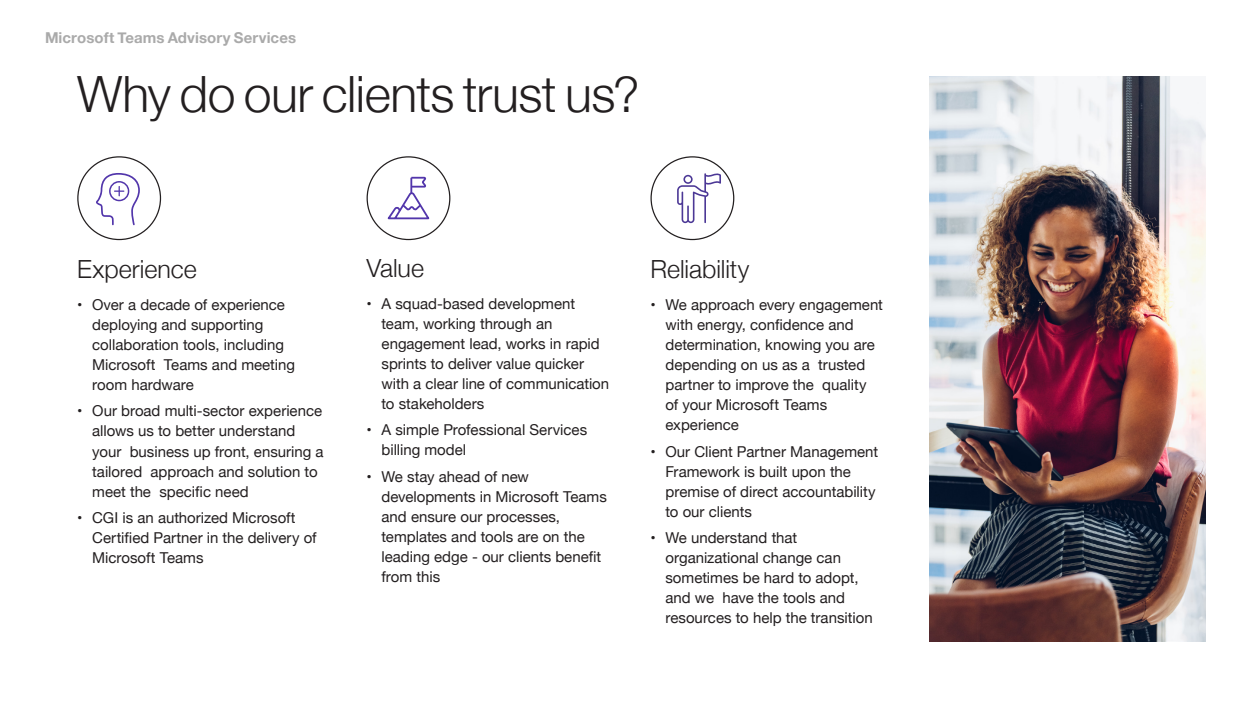
<style>
.page{position:relative;width:1260px;height:709px;background:#fff}
.page>*{position:absolute;margin:0;border:0;box-sizing:border-box;transform-origin:0 0}
.t1{font:300 50px "Helvetica Neue";letter-spacing:-.01em;color:#231f20}
.t2{font:300 25px "Helvetica Neue";color:#231f20}
.t3{font:15px/20px "Helvetica Neue";color:#231f20}
.t4{font:700 15px "Helvetica Neue";letter-spacing:.005em;color:#aaa}
</style>
<div class="page">
<svg style="left:96px;top:173px;width:44px;height:52px"></svg>
<svg style="left:388px;top:177px;width:41px;height:42px"></svg>
<img style="left:930px;top:76px;width:276px;height:565px">
<svg style="left:677px;top:173px;width:44px;height:50px"></svg>
<p class="t4" style="left:45px;top:26px;width:253px">Microsoft Teams Advisory Services</p>
<h1 class="t1" style="left:77px;top:54px;width:564px">Why do our clients trust us?</h1>
<h2 class="t2" style="left:77px;top:249px;width:121px">Experience</h2>
<p class="t3" style="left:92px;top:296px;width:204px;text-indent:-15px">• Over a decade of experience deploying and supporting collaboration tools, including<br>Microsoft Teams and meeting room hardware</p>
<p class="t3" style="left:92px;top:402px;width:233px;text-indent:-15px">• Our broad multi-sector experience allows us to better understand your business up front, ensuring a tailored approach and solution to meet the specific need</p>
<p class="t3" style="left:92px;top:508px;width:226px;text-indent:-15px">• CGI is an authorized Microsoft<br>Certified Partner in the delivery of<br>Microsoft Teams</p>
<h2 class="t2" style="left:367px;top:247px;width:59px">Value</h2>
<p class="t3" style="left:382px;top:295px;width:229px;text-indent:-15px">• A squad-based development team, working through an engagement lead, works in rapid sprints to deliver value quicker with a clear line of communication to stakeholders</p>
<p class="t3" style="left:382px;top:421px;width:207px;text-indent:-15px">• A simple Professional Services billing model</p>
<p class="t3" style="left:382px;top:467px;width:227px;text-indent:-15px">• We stay ahead of new developments in Microsoft Teams and ensure our processes, templates and tools are on the leading edge - our clients benefit from this</p>
<h2 class="t2" style="left:651px;top:249px;width:100px">Reliability</h2>
<p class="t3" style="left:666px;top:296px;width:219px;text-indent:-15px">• We approach every engagement with energy, confidence and determination, knowing you are depending on us as a trusted partner to improve the quality of your Microsoft Teams experience</p>
<p class="t3" style="left:666px;top:442px;width:214px;text-indent:-15px">• Our Client Partner Management<br>Framework is built upon the premise of direct accountability to our clients</p>
<p class="t3" style="left:666px;top:528px;width:209px;text-indent:-15px">• We understand that organizational change can sometimes be hard to adopt, and we have the tools and resources to help the transition</p>
</div>
